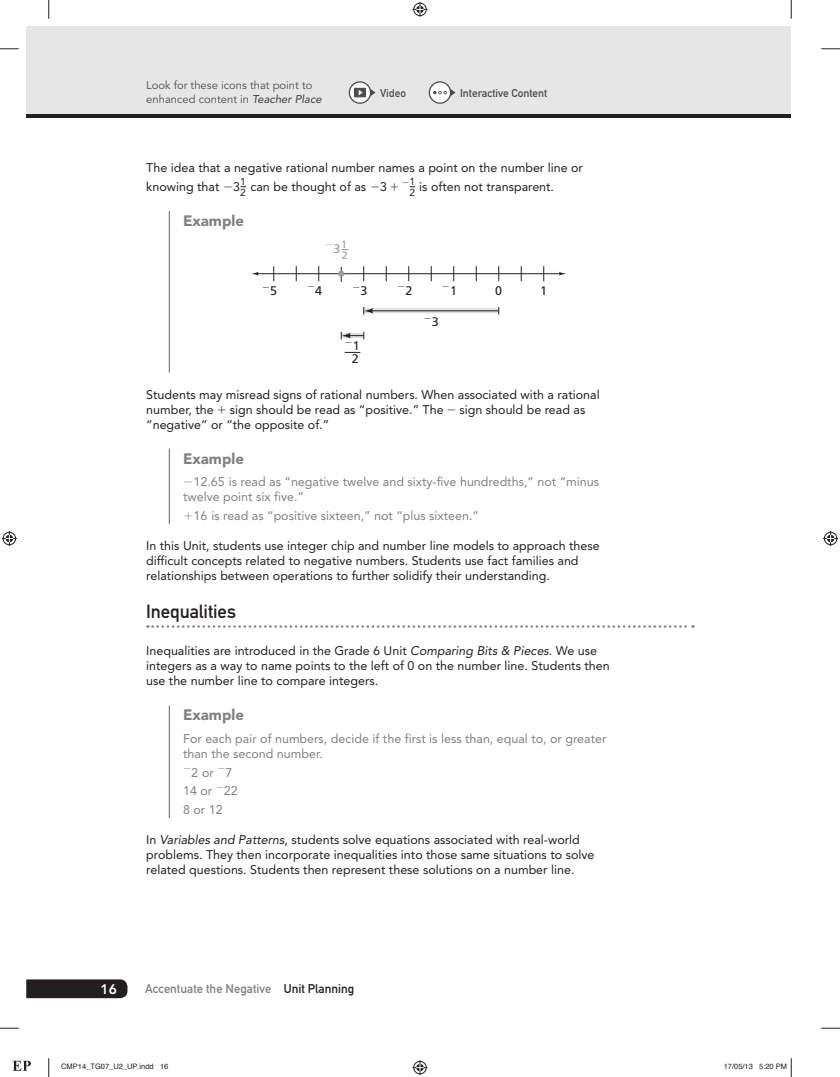
<style>
.page{position:relative;width:840px;height:1077px;background:#fff}
.page>*{position:absolute;margin:0;border:0;box-sizing:border-box;transform-origin:0 0}
.t1{font:18.75px "DIN Mittelschrift Std";letter-spacing:-.005em;color:#231f20}
.t2{font:900 15px "Avenir LT Std";color:#808080}
.t3{font:800 13.75px "Avenir LT Std";color:#fff}
.t4{font:12.5px/15px "Avenir LT Std";color:#231f20}
.t5{font:12.5px/15px "Avenir LT Std";color:#808080}
.t6{font:12.5px "DIN Mittelschrift Std";color:#808080}
.t7{font:12.5px/13.1px "Frutiger LT Std";color:#231f20;text-align:center}
.t8{font:12.5px "Frutiger LT Std";color:#9c9c9c}
.t9{font:11.25px/13.8px "Avenir LT Std";color:#4d4d4d}
.t10{font:11.25px "DIN Mittelschrift Std";color:#4d4d4d}
.t11{font:10.62px/11.1px "Frutiger LT Std";color:#9c9c9c}
.t12{font:10.12px "Avenir LT Std";color:#231f20}
.t13{font:7.5px "Helvetica";color:#231f20}
.s1{font-weight:500;font-style:italic}
.s2{font-family:"Pearson MATHPRO02"}
.s3{font-style:italic}
.s4{color:#231f20}
</style>
<div class="page">
<div style="left:26px;top:88px;width:765px;height:30px;background:#231f20"></div>
<div style="left:26px;top:26px;width:765px;height:88px;background:#e6e6e6"></div>
<hr style="left:169px;top:211px;width:1px;height:161px;background:#808080">
<hr style="left:256px;top:273px;width:305px;height:1px;background:#231f20">
<svg style="left:251px;top:271px;width:8px;height:5px"></svg>
<svg style="left:559px;top:271px;width:7px;height:5px"></svg>
<svg style="left:363px;top:266px;width:1px;height:15px"></svg>
<svg style="left:318px;top:266px;width:1px;height:15px"></svg>
<svg style="left:296px;top:266px;width:1px;height:15px"></svg>
<svg style="left:386px;top:266px;width:1px;height:15px"></svg>
<svg style="left:408px;top:266px;width:1px;height:15px"></svg>
<svg style="left:431px;top:266px;width:1px;height:15px"></svg>
<svg style="left:453px;top:266px;width:1px;height:15px"></svg>
<svg style="left:273px;top:266px;width:1px;height:15px"></svg>
<svg style="left:543px;top:266px;width:1px;height:15px"></svg>
<svg style="left:521px;top:266px;width:1px;height:15px"></svg>
<svg style="left:498px;top:266px;width:1px;height:15px"></svg>
<svg style="left:476px;top:266px;width:1px;height:15px"></svg>
<svg style="left:374px;top:308px;width:124px;height:5px"></svg>
<hr style="left:369px;top:310px;width:130px;height:1px;background:#231f20">
<svg style="left:363px;top:307px;width:11px;height:7px"></svg>
<svg style="left:341px;top:332px;width:24px;height:7px"></svg>
<svg style="left:345px;top:352px;width:15px;height:1px"></svg>
<div style="left:338px;top:270px;width:6px;height:7px;background:#9c9c9c;border-radius:50%"></div>
<hr style="left:169px;top:449px;width:1px;height:75px;background:#808080">
<svg style="left:148px;top:625px;width:545px;height:2px"></svg>
<hr style="left:169px;top:705px;width:1px;height:112px;background:#808080">
<svg style="left:26px;top:979px;width:102px;height:19px;background:#2c2829"></svg>
<svg style="left:349px;top:81px;width:27px;height:23px"></svg>
<svg style="left:429px;top:81px;width:27px;height:23px"></svg>
<svg style="left:0;top:48px;width:19px;height:2px"></svg>
<svg style="left:821px;top:48px;width:19px;height:2px"></svg>
<svg style="left:0;top:1027px;width:19px;height:1px"></svg>
<svg style="left:821px;top:1027px;width:19px;height:1px"></svg>
<svg style="left:48px;top:0;width:2px;height:19px"></svg>
<svg style="left:48px;top:1058px;width:2px;height:18px"></svg>
<svg style="left:790px;top:0;width:2px;height:19px"></svg>
<svg style="left:412px;top:2px;width:16px;height:15px"></svg>
<svg style="left:412px;top:1060px;width:16px;height:14px"></svg>
<svg style="left:2px;top:531px;width:15px;height:15px"></svg>
<svg style="left:823px;top:531px;width:15px;height:15px"></svg>
<svg style="left:790px;top:1058px;width:2px;height:18px"></svg>
<svg style="left:12px;top:1060px;width:19px;height:10px"></svg>
<p class="t9" style="left:146px;top:78px;width:177px">Look for these icons that point to enhanced content in <span class="s1">Teacher Place</span></p>
<p class="t10" style="left:380px;top:86px;width:28px">Video</p>
<p class="t10" style="left:460px;top:86px;width:89px">Interactive Content</p>
<p class="t4" style="left:146px;top:158px;width:438px;line-height:18.8px">The idea that a negative rational number names a point on the number line or knowing that <span class="s2">-</span>3<sub>2</sub> can be thought of as <span class="s2">-</span>3 <span class="s2">+</span> <sup>-</sup><sup>1</sup></p>
<p class="t12" style="left:240px;top:176px;width:7px">1</p>
<p class="t4" style="left:409px;top:179px;width:146px"><sub>2</sub> is often not transparent.</p>
<p class="t2" style="left:183px;top:211px;width:62px">Example</p>
<p class="t11" style="left:341px;top:238px;width:8px">1<br>2</p>
<p class="t8" style="left:325px;top:241px;width:17px">−3</p>
<p class="t7" style="left:262px;top:284px;width:17px">−5</p>
<p class="t7" style="left:307px;top:284px;width:17px">−4</p>
<p class="t7" style="left:397px;top:284px;width:17px">−2</p>
<p class="t7" style="left:442px;top:284px;width:17px">−1</p>
<p class="t7" style="left:495px;top:284px;width:8px">0</p>
<p class="t7" style="left:540px;top:284px;width:8px">1</p>
<p class="t7" style="left:352px;top:284px;width:17px">−3</p>
<p class="t7" style="left:345px;top:339px;width:17px">−1<br>2</p>
<p class="t7" style="left:424px;top:315px;width:17px">−3</p>
<p class="t4" style="left:146px;top:387px;width:455px">Students may misread signs of rational numbers. When associated with a rational number, the <span class="s2">+</span> sign should be read as “positive.” The <span class="s2">-</span> sign should be read as “negative” or “the opposite of.”</p>
<p class="t2" style="left:183px;top:449px;width:62px">Example</p>
<p class="t5" style="left:183px;top:474px;width:417px"><span class="s2">-</span>12.65 is read as “negative twelve and sixty-five hundredths,” not “minus twelve point six five.”</p>
<p class="t5" style="left:185px;top:508px;width:296px"><span class="s2">+</span>16 is read as “positive sixteen,” not “plus sixteen.”</p>
<p class="t4" style="left:146px;top:538px;width:455px">In this Unit, students use integer chip and number line models to approach these difficult concepts related to negative numbers. Students use fact families and relationships between operations to further solidify their understanding.</p>
<p class="t1" style="left:146px;top:600px;width:91px">Inequalities</p>
<p class="t4" style="left:146px;top:643px;width:465px">Inequalities are introduced in the Grade 6 Unit <span class="s3">Comparing Bits &amp; Pieces</span>. We use integers as a way to name points to the left of 0 on the number line. Students then use the number line to compare integers.</p>
<p class="t2" style="left:183px;top:706px;width:62px">Example</p>
<p class="t5" style="left:183px;top:731px;width:425px">For each pair of numbers, decide if the first is less than, equal to, or greater than the second number.</p>
<p class="t5" style="left:183px;top:763px;width:56px;line-height:18.8px"><sup>-</sup>2 or <sup>-</sup>7<br>14 or <sup>-</sup>22<br>8 or 12</p>
<p class="t4" style="left:146px;top:832px;width:450px">In <span class="s3">Variables and Patterns</span>, students solve equations associated with real-world problems. They then incorporate inequalities into those same situations to solve related questions. Students then represent these solutions on a number line.</p>
<p class="t3" style="left:101px;top:980px;width:18px">16</p>
<p class="t6" style="left:145px;top:981px;width:211px">Accentuate the Negative <span class="s4">Unit Planning</span></p>
<p class="t13" style="left:61px;top:1060px;width:109px">CMP14_TG07_U2_UP.indd 16</p>
<p class="t13" style="left:724px;top:1060px;width:65px">17/05/13 5:20 PM</p>
</div>
